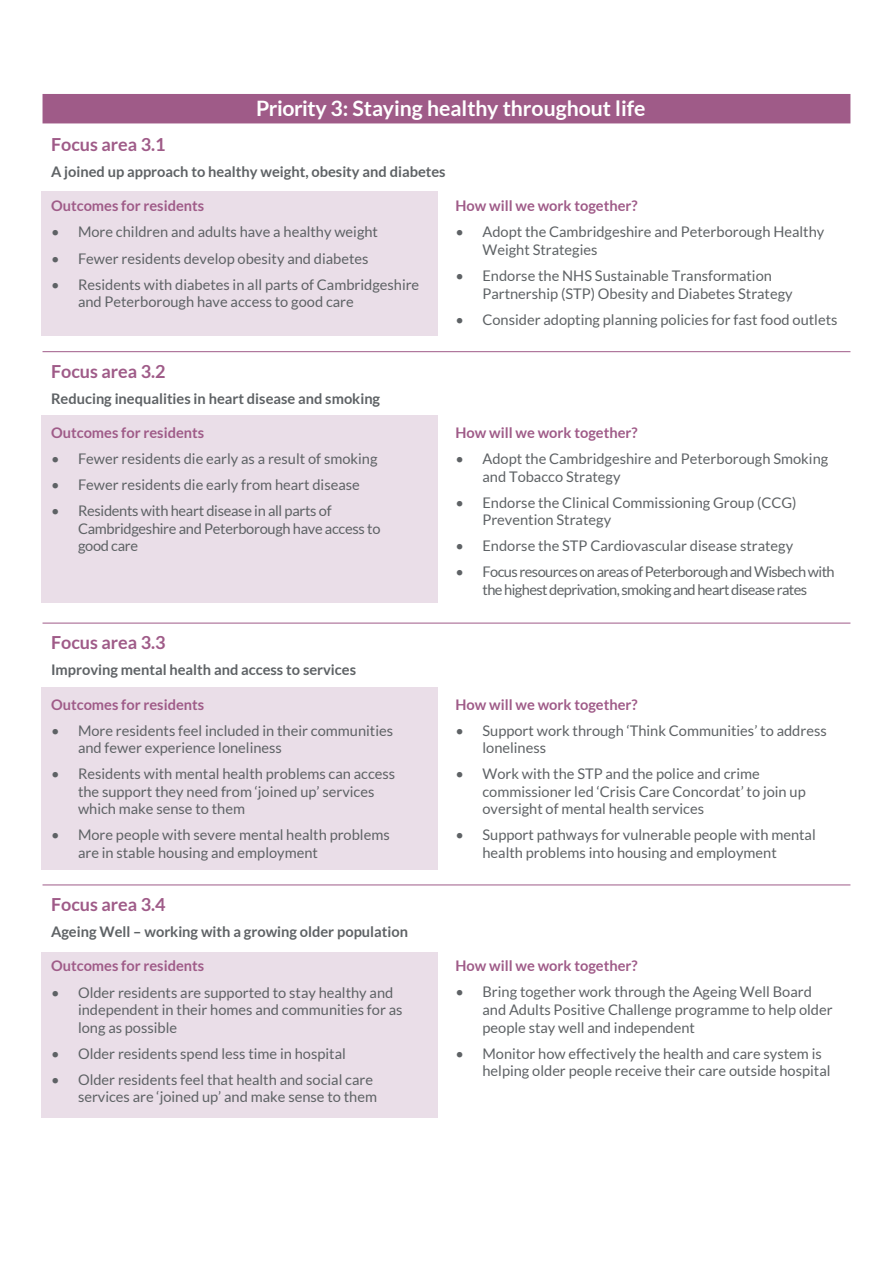
<style>
.page{position:relative;width:893px;height:1263px;background:#fff}
.page>*{position:absolute;margin:0;border:0;box-sizing:border-box;transform-origin:0 0}
.t1{font:700 21.3px "Lato";color:#fff}
.t2{font:700 18px "Lato";color:#9f5b88}
.t3{font:14.7px/17.5px "Lato";color:#5e6265}
.t4{font:700 14.7px "Lato";color:#5e6265}
.t5{font:700 14.7px "Lato";color:#9f5b88}
.t6{font:14.7px/17.5px "Lato";letter-spacing:-.04em;color:#5e6265;text-align:center}
.t7{font:14.7px/17.5px "Lato";letter-spacing:-.02em;color:#5e6265}
</style>
<div class="page">
<div style="left:41px;top:191px;width:396px;height:145px;background:#eadee8"></div>
<div style="left:41px;top:415px;width:396px;height:187px;background:#eadee8"></div>
<div style="left:41px;top:687px;width:396px;height:183px;background:#eadee8"></div>
<div style="left:41px;top:952px;width:396px;height:166px;background:#eadee8"></div>
<div style="left:43px;top:94px;width:807px;height:29px;background:#9f5b88"></div>
<hr style="left:43px;top:351px;width:807px;height:1px;background:#9f5b88">
<hr style="left:43px;top:623px;width:807px;height:1px;background:#9f5b88">
<hr style="left:43px;top:884px;width:807px;height:1px;background:#9f5b88">
<h1 class="t1" style="left:256px;top:96px;width:391px">Priority 3: Staying healthy throughout life</h1>
<p class="t2" style="left:51px;top:134px;width:116px">Focus area 3.1</p>
<p class="t4" style="left:51px;top:163px;width:396px">A joined up approach to healthy weight, obesity and diabetes</p>
<p class="t5" style="left:51px;top:198px;width:155px">Outcomes for residents</p>
<p class="t3" style="left:51px;top:223px;width:329px">• More children and adults have a healthy weight</p>
<p class="t3" style="left:51px;top:249px;width:319px">• Fewer residents develop obesity and diabetes</p>
<p class="t3" style="left:78px;top:275px;width:343px;text-indent:-27px">• Residents with diabetes in all parts of Cambridgeshire and Peterborough have access to good care</p>
<p class="t5" style="left:455px;top:198px;width:184px">How will we work together?</p>
<p class="t3" style="left:482px;top:223px;width:343px;text-indent:-27px">• Adopt the Cambridgeshire and Peterborough Healthy<br>Weight Strategies</p>
<p class="t3" style="left:482px;top:267px;width:312px;text-indent:-27px">• Endorse the NHS Sustainable Transformation<br>Partnership (STP) Obesity and Diabetes Strategy</p>
<p class="t3" style="left:455px;top:310px;width:383px">• Consider adopting planning policies for fast food outlets</p>
<p class="t2" style="left:51px;top:361px;width:116px">Focus area 3.2</p>
<p class="t4" style="left:51px;top:390px;width:331px">Reducing inequalities in heart disease and smoking</p>
<p class="t5" style="left:51px;top:424px;width:155px">Outcomes for residents</p>
<p class="t3" style="left:51px;top:450px;width:328px">• Fewer residents die early as a result of smoking</p>
<p class="t3" style="left:51px;top:476px;width:310px">• Fewer residents die early from heart disease</p>
<p class="t7" style="left:78px;top:502px;width:304px;text-indent:-27px">• Residents with heart disease in all parts of<br>Cambridgeshire and Peterborough have access to good care</p>
<p class="t5" style="left:455px;top:424px;width:184px">How will we work together?</p>
<p class="t3" style="left:482px;top:450px;width:347px;text-indent:-27px">• Adopt the Cambridgeshire and Peterborough Smoking and Tobacco Strategy</p>
<p class="t3" style="left:482px;top:494px;width:316px;text-indent:-27px">• Endorse the Clinical Commissioning Group (CCG)<br>Prevention Strategy</p>
<p class="t3" style="left:455px;top:537px;width:339px">• Endorse the STP Cardiovascular disease strategy</p>
<p class="t6" style="left:455px;top:563px;width:381px">• Focus resources on areas of Peterborough and Wisbech with the highest deprivation, smoking and heart disease rates</p>
<p class="t2" style="left:51px;top:632px;width:116px">Focus area 3.3</p>
<p class="t4" style="left:51px;top:661px;width:307px">Improving mental health and access to services</p>
<p class="t5" style="left:51px;top:696px;width:155px">Outcomes for residents</p>
<p class="t3" style="left:78px;top:721px;width:317px;text-indent:-27px">• More residents feel included in their communities and fewer experience loneliness</p>
<p class="t3" style="left:78px;top:765px;width:319px;text-indent:-27px">• Residents with mental health problems can access the support they need from ‘joined up’ services which make sense to them</p>
<p class="t3" style="left:78px;top:826px;width:313px;text-indent:-27px">• More people with severe mental health problems are in stable housing and employment</p>
<p class="t2" style="left:51px;top:894px;width:116px">Focus area 3.4</p>
<p class="t4" style="left:51px;top:923px;width:359px">Ageing Well – working with a growing older population</p>
<p class="t5" style="left:51px;top:958px;width:155px">Outcomes for residents</p>
<p class="t3" style="left:78px;top:983px;width:326px;text-indent:-27px">• Older residents are supported to stay healthy and independent in their homes and communities for as long as possible</p>
<p class="t3" style="left:51px;top:1044px;width:296px">• Older residents spend less time in hospital</p>
<p class="t3" style="left:51px;top:1070px;width:327px;text-align:right">• Older residents feel that health and social care services are ‘joined up’ and make sense to them</p>
<p class="t5" style="left:455px;top:696px;width:184px">How will we work together?</p>
<p class="t3" style="left:482px;top:721px;width:346px;text-indent:-27px">• Support work through ‘Think Communities’ to address loneliness</p>
<p class="t3" style="left:482px;top:765px;width:325px;text-indent:-27px">• Work with the STP and the police and crime commissioner led ‘Crisis Care Concordat’ to join up oversight of mental health services</p>
<p class="t3" style="left:482px;top:826px;width:335px;text-indent:-27px">• Support pathways for vulnerable people with mental health problems into housing and employment</p>
<p class="t5" style="left:455px;top:958px;width:184px">How will we work together?</p>
<p class="t3" style="left:482px;top:983px;width:352px;text-indent:-27px">• Bring together work through the Ageing Well Board and Adults Positive Challenge programme to help older people stay well and independent</p>
<p class="t3" style="left:482px;top:1044px;width:350px;text-indent:-27px">• Monitor how effectively the health and care system is helping older people receive their care outside hospital</p>
</div>
